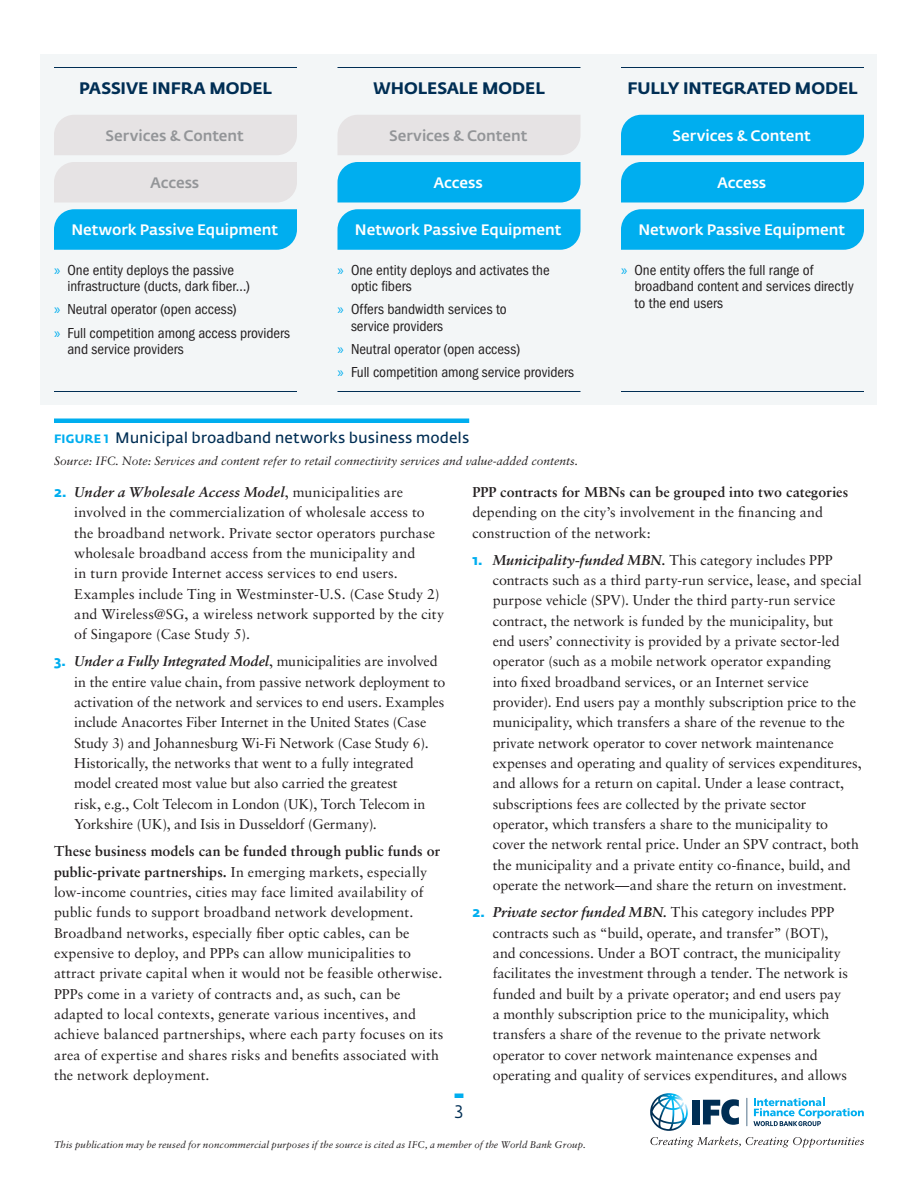
<style>
.page{position:relative;width:918px;height:1188px;background:#fff}
.page>*{position:absolute;margin:0;border:0;box-sizing:border-box;transform-origin:0 0}
.t1{font:18px "Fedra Sans Std";color:#002e54}
.t2{font:700 16.5px "Fedra Sans Std";color:#002e54}
.t3{font:condensed 15px/16.5px "Franklin Gothic LT";color:#231f20}
.figure_copy{font:500 15px "Fedra Sans Std";letter-spacing:-.005em;color:#fff}
.Figure_Caption{font:15px "Fedra Sans";color:#002e54}
.figure_copy-2{font:500 15px "Fedra Sans Std";letter-spacing:-.005em;color:#939598}
.Body_Copy-9_5_13_5{font:14.25px/20.4px "Sabon LT Std";color:#231f20}
.Figure_Source{font:italic 12px "Sabon LT Std";color:#231f20}
.t4{font:italic 9.75px "Sabon LT Std";letter-spacing:.01em;color:#231f20}
.s1{font-family:"Myriad Pro";font-stretch:normal;color:#00aeef}
.s2{font-family:"Fedra Sans Std";font-weight:700;font-size:12px;color:#00aeef}
.s3{font-family:"Fedra Sans Std";font-weight:700;color:#00aeef}
.s4{font-weight:700;font-style:italic}
.s5{font-weight:700}
</style>
<div class="page">
<svg style="left:650px;top:1093px;width:214px;height:55px"></svg>
<svg style="left:455px;top:1094px;width:8px;height:4px"></svg>
<div style="left:40px;top:54px;width:838px;height:351px;background:#f3f6f7"></div>
<div style="left:54px;top:418px;width:415px;height:5px;background:#00aeef"></div>
<div style="left:54px;top:115px;width:243px;height:40px;background:#e6e3e4"></div>
<div style="left:338px;top:115px;width:242px;height:40px;background:#e6e3e4"></div>
<div style="left:621px;top:115px;width:243px;height:40px;background:#00aeef"></div>
<div style="left:54px;top:162px;width:243px;height:40px;background:#e6e3e4"></div>
<div style="left:338px;top:162px;width:242px;height:40px;background:#00aeef"></div>
<div style="left:621px;top:162px;width:243px;height:40px;background:#00aeef"></div>
<div style="left:54px;top:209px;width:243px;height:41px;background:#00aeef"></div>
<div style="left:338px;top:209px;width:242px;height:41px;background:#00aeef"></div>
<div style="left:621px;top:209px;width:243px;height:41px;background:#00aeef"></div>
<hr style="left:54px;top:67px;width:243px;height:1px;background:#002e54">
<hr style="left:54px;top:391px;width:243px;height:1px;background:#002e54">
<hr style="left:338px;top:67px;width:242px;height:1px;background:#002e54">
<hr style="left:338px;top:391px;width:242px;height:1px;background:#002e54">
<hr style="left:621px;top:67px;width:243px;height:1px;background:#002e54">
<hr style="left:621px;top:391px;width:243px;height:1px;background:#002e54">
<p class="t2" style="left:79px;top:77px;width:194px">PASSIVE INFRA MODEL</p>
<p class="t2" style="left:373px;top:77px;width:173px">WHOLESALE MODEL</p>
<p class="t2" style="left:627px;top:77px;width:232px">FULLY INTEGRATED MODEL</p>
<p class="figure_copy-2" style="left:106px;top:126px;width:140px">Services &amp; Content</p>
<p class="figure_copy-2" style="left:389px;top:126px;width:140px">Services &amp; Content</p>
<p class="figure_copy" style="left:673px;top:126px;width:140px">Services &amp; Content</p>
<p class="figure_copy-2" style="left:150px;top:173px;width:51px">Access</p>
<p class="figure_copy" style="left:434px;top:173px;width:51px">Access</p>
<p class="figure_copy" style="left:717px;top:173px;width:51px">Access</p>
<p class="figure_copy" style="left:71px;top:221px;width:208px">Network Passive Equipment</p>
<p class="figure_copy" style="left:355px;top:221px;width:208px">Network Passive Equipment</p>
<p class="figure_copy" style="left:638px;top:221px;width:208px">Network Passive Equipment</p>
<p class="t3" style="left:68px;top:261px;width:184px;text-indent:-14px"><span class="s1">»</span> One entity deploys the passive infrastructure (ducts, dark fiber…)</p>
<p class="t3" style="left:54px;top:301px;width:184px"><span class="s1">»</span> Neutral operator (open access)</p>
<p class="t3" style="left:68px;top:324px;width:224px;text-indent:-14px"><span class="s1">»</span> Full competition among access providers and service providers</p>
<p class="t3" style="left:351px;top:261px;width:200px;text-indent:-14px"><span class="s1">»</span> One entity deploys and activates the optic fibers</p>
<p class="t3" style="left:351px;top:301px;width:157px;text-indent:-14px"><span class="s1">»</span> Offers bandwidth services to service providers</p>
<p class="t3" style="left:338px;top:341px;width:184px"><span class="s1">»</span> Neutral operator (open access)</p>
<p class="t3" style="left:338px;top:364px;width:238px"><span class="s1">»</span> Full competition among service providers</p>
<p class="Figure_Caption" style="left:54px;top:430px;width:417px"><span class="s2">FIGURE 1</span> Municipal broadband networks business models</p>
<p class="Figure_Source" style="left:54px;top:454px;width:526px">Source: IFC. Note: Services and content refer to retail connectivity services and value-added contents.</p>
<p class="t3" style="left:634px;top:261px;width:221px;text-indent:-14px"><span class="s1">»</span> One entity offers the full range of broadband content and services directly to the end users</p>
<p class="Body_Copy-9_5_13_5" style="left:74px;top:482px;width:371px;text-indent:-20px"><span class="s3">2.</span> <span class="s4">Under a Wholesale Access Model</span>, municipalities are involved in the commercialization of wholesale access to the broadband network. Private sector operators purchase wholesale broadband access from the municipality and<br>in turn provide Internet access services to end users.<br>Examples include Ting in Westminster-U.S. (Case Study 2) and Wireless@SG, a wireless network supported by the city of Singapore (Case Study 5).</p>
<p class="Body_Copy-9_5_13_5" style="left:74px;top:651px;width:373px;text-indent:-20px"><span class="s3">3.</span> <span class="s4">Under a Fully Integrated Model</span>, municipalities are involved in the entire value chain, from passive network deployment to activation of the network and services to end users. Examples include Anacortes Fiber Internet in the United States (Case Study 3) and Johannesburg Wi-Fi Network (Case Study 6).<br>Historically, the networks that went to a fully integrated model created most value but also carried the greatest<br>risk, e.g., Colt Telecom in London (UK), Torch Telecom in Yorkshire (UK), and Isis in Dusseldorf (Germany).</p>
<p class="Body_Copy-9_5_13_5" style="left:54px;top:841px;width:391px"><span class="s5">These business models can be funded through public funds or public-private partnerships.</span> In emerging markets, especially low-income countries, cities may face limited availability of public funds to support broadband network development.<br>Broadband networks, especially fiber optic cables, can be expensive to deploy, and PPPs can allow municipalities to attract private capital when it would not be feasible otherwise.<br>PPPs come in a variety of contracts and, as such, can be adapted to local contexts, generate various incentives, and achieve balanced partnerships, where each party focuses on its area of expertise and shares risks and benefits associated with the network deployment.</p>
<p class="t1" style="left:454px;top:1101px;width:10px">3</p>
<p class="Body_Copy-9_5_13_5" style="left:472px;top:482px;width:377px"><span class="s5">PPP contracts for MBNs can be grouped into two categories </span>depending on the city’s involvement in the financing and construction of the network:</p>
<p class="Body_Copy-9_5_13_5" style="left:493px;top:549px;width:371px;text-indent:-20px"><span class="s3">1.</span> <span class="s4">Municipality-funded MBN.</span> This category includes PPP contracts such as a third party-run service, lease, and special purpose vehicle (SPV). Under the third party-run service contract, the network is funded by the municipality, but<br>end users’ connectivity is provided by a private sector-led operator (such as a mobile network operator expanding<br>into fixed broadband services, or an Internet service provider). End users pay a monthly subscription price to the municipality, which transfers a share of the revenue to the private network operator to cover network maintenance expenses and operating and quality of services expenditures, and allows for a return on capital. Under a lease contract, subscriptions fees are collected by the private sector operator, which transfers a share to the municipality to cover the network rental price. Under an SPV contract, both the municipality and a private entity co-finance, build, and operate the network—and share the return on investment.</p>
<p class="Body_Copy-9_5_13_5" style="left:493px;top:902px;width:357px;text-indent:-20px"><span class="s3">2.</span> <span class="s4">Private sector funded MBN.</span> This category includes PPP contracts such as “build, operate, and transfer” (BOT), and concessions. Under a BOT contract, the municipality facilitates the investment through a tender. The network is funded and built by a private operator; and end users pay a monthly subscription price to the municipality, which transfers a share of the revenue to the private network operator to cover network maintenance expenses and operating and quality of services expenditures, and allows</p>
<p class="t4" style="left:54px;top:1138px;width:533px">This publication may be reused for noncommercial purposes if the source is cited as IFC, a member of the World Bank Group.</p>
</div>
